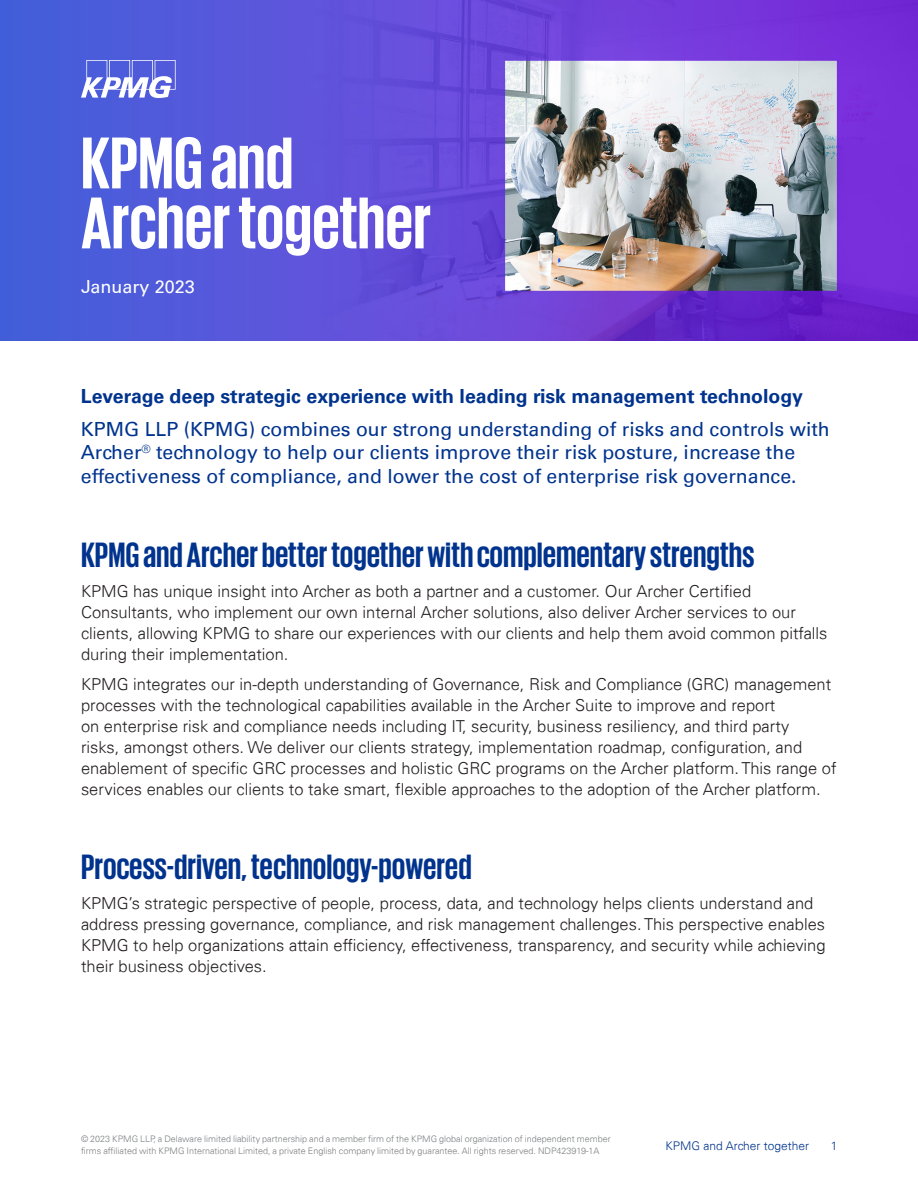
<style>
.page{position:relative;width:918px;height:1188px;background:#fff}
.page>*{position:absolute;margin:0;border:0;box-sizing:border-box;transform-origin:0 0}
.t1{font:700 75px/60px "KPMG";color:#fff}
.t2{font:700 36px "KPMG";color:#00338d}
.t3{font:19.5px/23.4px "Univers 55 Roman";color:#00338d}
.t4{font:700 19.5px "Univers 65";color:#00338d}
.t5{font:18px "Univers 55 Roman";color:#fff}
.t6{font:300 16.5px/21px "Univers 45";color:#231f20}
.t7{font:300 12px "Univers 45";color:#00338d}
.t8{font:300 9px/12px "Univers 45";color:#7c7e81}
</style>
<div class="page">
<img style="left:0;top:0;width:918px;height:341px">
<svg style="left:81px;top:60px;width:95px;height:38px"></svg>
<h1 class="t1" style="left:81px;top:131px;width:352px">KPMG and<br>Archer together</h1>
<p class="t5" style="left:81px;top:275px;width:115px">January 2023</p>
<p class="t4" style="left:81px;top:385px;width:724px">Leverage deep strategic experience with leading risk management technology</p>
<p class="t3" style="left:81px;top:417px;width:750px">KPMG LLP (KPMG) combines our strong understanding of risks and controls with<br>Archer<sup>®</sup> technology to help our clients improve their risk posture, increase the effectiveness of compliance, and lower the cost of enterprise risk governance.</p>
<h2 class="t2" style="left:81px;top:536px;width:675px">KPMG and Archer better together with complementary strengths</h2>
<p class="t6" style="left:81px;top:580px;width:748px">KPMG has unique insight into Archer as both a partner and a customer. Our Archer Certified Consultants, who implement our own internal Archer solutions, also deliver Archer services to our clients, allowing KPMG to share our experiences with our clients and help them avoid common pitfalls during their implementation.</p>
<p class="t6" style="left:81px;top:673px;width:757px">KPMG integrates our in-depth understanding of Governance, Risk and Compliance (GRC) management processes with the technological capabilities available in the Archer Suite to improve and report<br>on enterprise risk and compliance needs including IT, security, business resiliency, and third party<br>risks, amongst others. We deliver our clients strategy, implementation roadmap, configuration, and enablement of specific GRC processes and holistic GRC programs on the Archer platform. This range of services enables our clients to take smart, flexible approaches to the adoption of the Archer platform.</p>
<h2 class="t2" style="left:81px;top:848px;width:392px">Process-driven, technology-powered</h2>
<p class="t6" style="left:81px;top:892px;width:746px">KPMG’s strategic perspective of people, process, data, and technology helps clients understand and address pressing governance, compliance, and risk management challenges. This perspective enables KPMG to help organizations attain efficiency, effectiveness, transparency, and security while achieving their business objectives.</p>
<p class="t8" style="left:81px;top:1133px;width:531px">© 2023 KPMG LLP, a Delaware limited liability partnership and a member firm of the KPMG global organization of independent member firms affiliated with KPMG International Limited, a private English company limited by guarantee. All rights reserved. NDP423919-1A</p>
<p class="t7" style="left:665px;top:1138px;width:145px">KPMG and Archer together</p>
<p class="t7" style="left:831px;top:1139px;width:8px">1</p>
</div>
